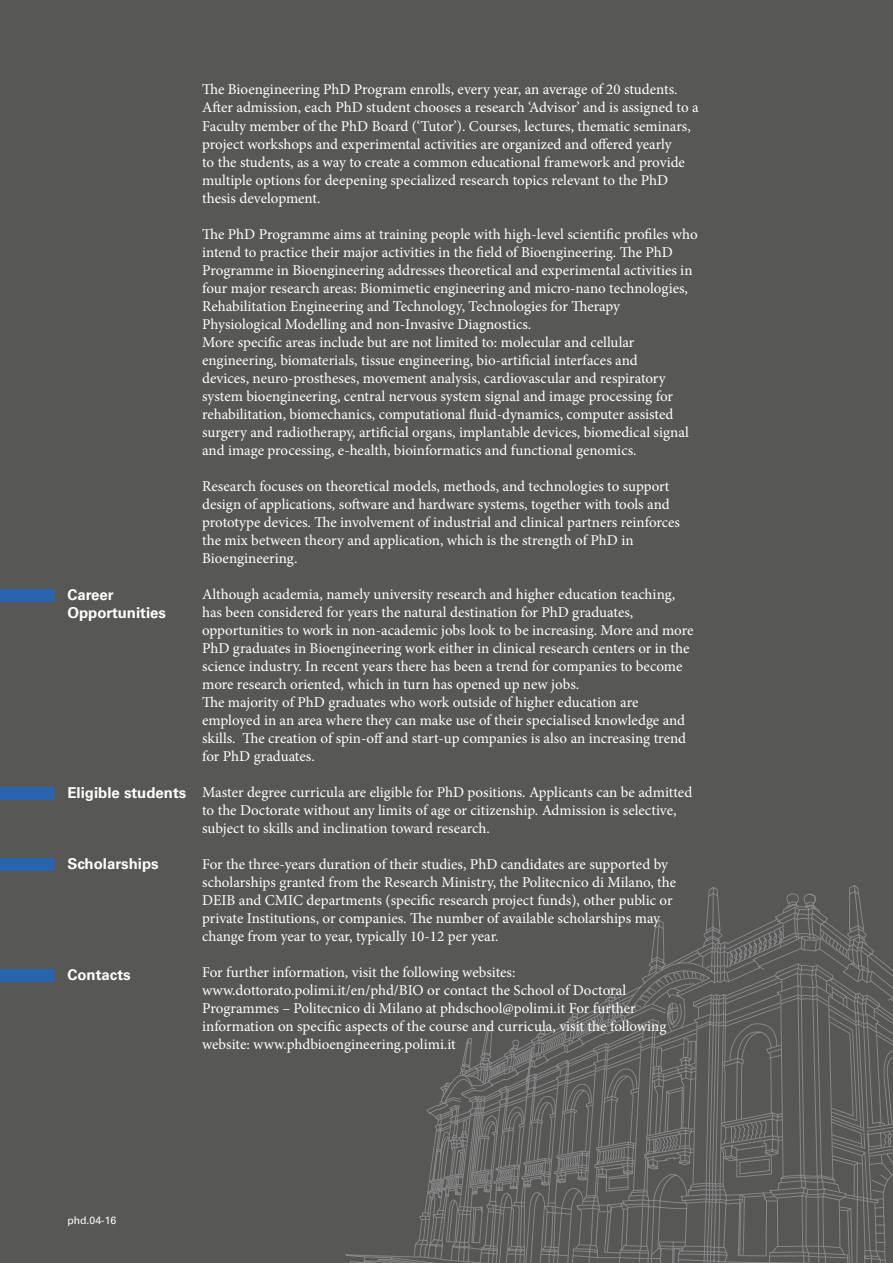
<style>
.page{position:relative;width:893px;height:1263px;background:#575756}
.page>*{position:absolute;margin:0;border:0;box-sizing:border-box;transform-origin:0 0}
.t1{font:15px/18px "Minion Pro";color:#fff}
.t2{font:700 15px/18px "Univers LT Std";color:#fff}
.t3{font:10.5px "Univers LT Std";color:#fff}
</style>
<div class="page">
<svg style="left:345px;top:931px;width:548px;height:332px"></svg>
<svg style="left:413px;top:971px;width:480px;height:292px"></svg>
<div style="left:0;top:787px;width:54px;height:13px;background:#2964ae"></div>
<div style="left:0;top:858px;width:54px;height:13px;background:#2964ae"></div>
<div style="left:0;top:969px;width:54px;height:13px;background:#2964ae"></div>
<div style="left:0;top:589px;width:54px;height:13px;background:#2964ae"></div>
<p class="t2" style="left:67px;top:586px;width:100px">Career<br>Opportunities</p>
<p class="t2" style="left:67px;top:783px;width:120px">Eligible students</p>
<p class="t2" style="left:67px;top:855px;width:93px">Scholarships</p>
<p class="t2" style="left:67px;top:966px;width:65px">Contacts</p>
<p class="t1" style="left:202px;top:81px;width:498px">The Bioengineering PhD Program enrolls, every year, an average of 20 students.<br>After admission, each PhD student chooses a research ‘Advisor’ and is assigned to a Faculty member of the PhD Board (‘Tutor’). Courses, lectures, thematic seminars, project workshops and experimental activities are organized and offered yearly<br>to the students, as a way to create a common educational framework and provide multiple options for deepening specialized research topics relevant to the PhD thesis development.</p>
<p class="t1" style="left:202px;top:225px;width:497px">The PhD Programme aims at training people with high-level scientific profiles who intend to practice their major activities in the field of Bioengineering. The PhD Programme in Bioengineering addresses theoretical and experimental activities in four major research areas: Biomimetic engineering and micro-nano technologies, Rehabilitation Engineering and Technology, Technologies for Therapy Physiological Modelling and non-Invasive Diagnostics.<br>More specific areas include but are not limited to: molecular and cellular engineering, biomaterials, tissue engineering, bio-artificial interfaces and<br>devices, neuro-prostheses, movement analysis, cardiovascular and respiratory system bioengineering, central nervous system signal and image processing for rehabilitation, biomechanics, computational fluid-dynamics, computer assisted surgery and radiotherapy, artificial organs, implantable devices, biomedical signal and image processing, e-health, bioinformatics and functional genomics.</p>
<p class="t1" style="left:202px;top:477px;width:479px">Research focuses on theoretical models, methods, and technologies to support design of applications, software and hardware systems, together with tools and prototype devices. The involvement of industrial and clinical partners reinforces the mix between theory and application, which is the strength of PhD in Bioengineering.</p>
<p class="t1" style="left:202px;top:585px;width:493px">Although academia, namely university research and higher education teaching, has been considered for years the natural destination for PhD graduates, opportunities to work in non-academic jobs look to be increasing. More and more PhD graduates in Bioengineering work either in clinical research centers or in the science industry. In recent years there has been a trend for companies to become more research oriented, which in turn has opened up new jobs.<br>The majority of PhD graduates who work outside of higher education are employed in an area where they can make use of their specialised knowledge and skills. The creation of spin-off and start-up companies is also an increasing trend for PhD graduates.</p>
<p class="t1" style="left:202px;top:783px;width:492px">Master degree curricula are eligible for PhD positions. Applicants can be admitted to the Doctorate without any limits of age or citizenship. Admission is selective, subject to skills and inclination toward research.</p>
<p class="t1" style="left:202px;top:855px;width:476px">For the three-years duration of their studies, PhD candidates are supported by scholarships granted from the Research Ministry, the Politecnico di Milano, the DEIB and CMIC departments (specific research project funds), other public or private Institutions, or companies. The number of available scholarships may change from year to year, typically 10-12 per year.</p>
<p class="t1" style="left:202px;top:963px;width:466px">For further information, visit the following websites: www.dottorato.polimi.it/en/phd/BIO or contact the School of Doctoral Programmes – Politecnico di Milano at phdschool@polimi.it For further information on specific aspects of the course and curricula, visit the following website: www.phdbioengineering.polimi.it</p>
<p class="t3" style="left:67px;top:1214px;width:50px">phd.04-16</p>
</div>
